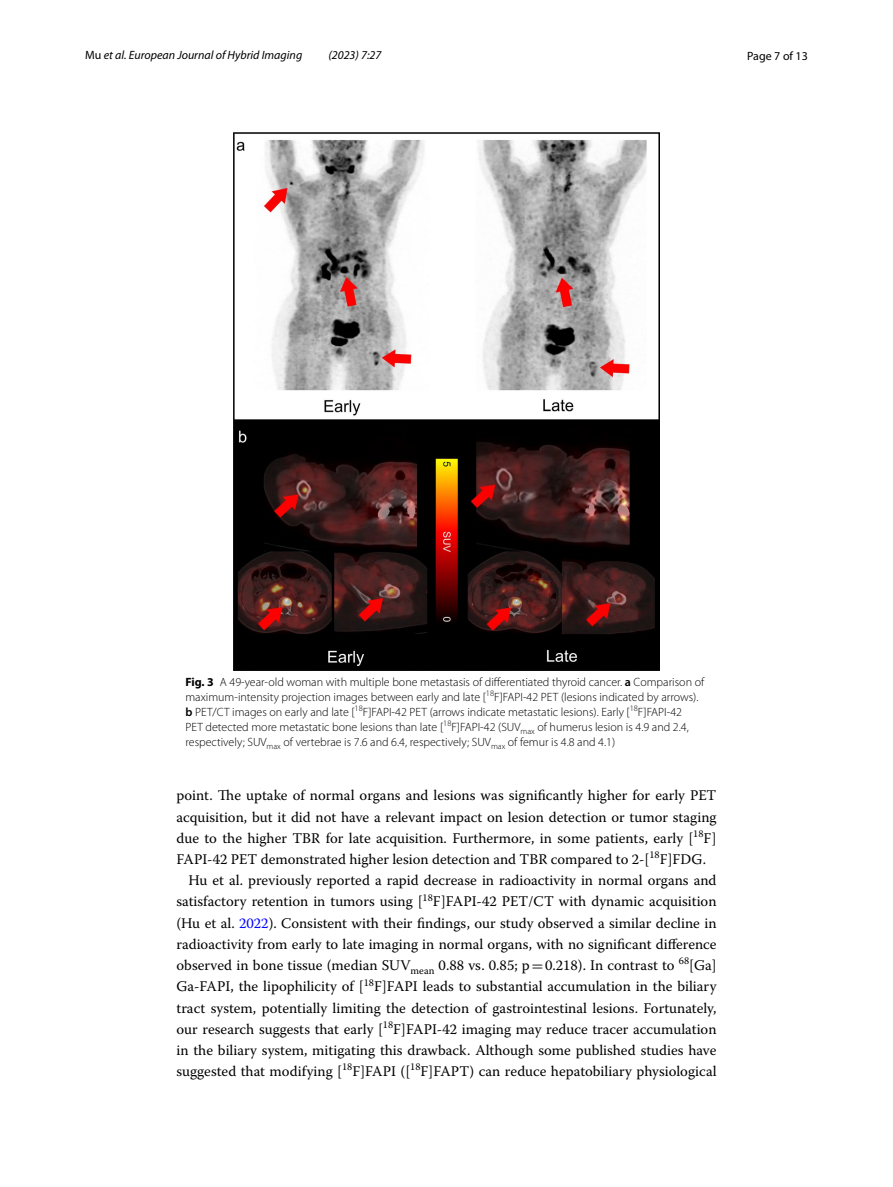
<style>
.page{position:relative;width:893px;height:1187px;background:#fff}
.page>*{position:absolute;margin:0;border:0;box-sizing:border-box;transform-origin:0 0}
.t1{font:14.7px "Warnock Pro";color:#000}
.t2{font:300 12px/15px "Myriad Pro";color:#000}
.t3{font:italic 12px "Myriad Pro";color:#000}
.t4{font:12px "Myriad Pro";color:#000}
.s1{font-style:normal}
.s2{font-weight:700}
.s3{font-weight:600}
.s4{color:#00f}
.s5{font-family:"MTSY"}
</style>
<div class="page">
<img style="left:234px;top:133px;width:425px;height:537px">
<p class="t3" style="left:85px;top:48px;width:219px"><span class="s1">Mu</span> et al. European Journal of Hybrid Imaging</p>
<p class="t3" style="left:328px;top:48px;width:54px">(2023) 7:27</p>
<p class="t4" style="left:747px;top:48px;width:62px">Page 7 of 13</p>
<p class="t2" style="left:185px;top:674px;width:520px"><span class="s2">Fig. 3</span> A 49-year-old woman with multiple bone metastasis of differentiated thyroid cancer. <span class="s3">a</span> Comparison of maximum-intensity projection images between early and late [<sup>18</sup>F]FAPI-42 PET (lesions indicated by arrows). <span class="s3">b</span> PET/CT images on early and late [<sup>18</sup>F]FAPI-42 PET (arrows indicate metastatic lesions). Early [<sup>18</sup>F]FAPI-42<br>PET detected more metastatic bone lesions than late [<sup>18</sup>F]FAPI-42 (SUV<sub>max</sub> of humerus lesion is 4.9 and 2.4, respectively; SUV<sub>max</sub> of vertebrae is 7.6 and 6.4, respectively; SUV<sub>max</sub> of femur is 4.8 and 4.1)</p>
<p class="t1" style="left:176px;top:786px;width:541px">point. The uptake of normal organs and lesions was significantly higher for early PET</p>
<p class="t1" style="left:176px;top:807px;width:542px">acquisition, but it did not have a relevant impact on lesion detection or tumor staging</p>
<p class="t1" style="left:176px;top:829px;width:542px">due to the higher TBR for late acquisition. Furthermore, in some patients, early [<sup>18</sup>F]</p>
<p class="t1" style="left:176px;top:850px;width:531px">FAPI-42 PET demonstrated higher lesion detection and TBR compared to 2-[<sup>18</sup>F]FDG.</p>
<p class="t1" style="left:188px;top:871px;width:530px">Hu et al. previously reported a rapid decrease in radioactivity in normal organs and</p>
<p class="t1" style="left:176px;top:892px;width:542px">satisfactory retention in tumors using [<sup>18</sup>F]FAPI-42 PET/CT with dynamic acquisition</p>
<p class="t1" style="left:176px;top:913px;width:542px">(Hu et al. <span class="s4">2022</span>). Consistent with their findings, our study observed a similar decline in</p>
<p class="t1" style="left:176px;top:935px;width:542px">radioactivity from early to late imaging in normal organs, with no significant difference</p>
<p class="t1" style="left:176px;top:956px;width:542px">observed in bone tissue (median SUV<sub>mean</sub> 0.88 vs. 0.85; p<span class="s5">=</span>0.218). In contrast to <sup>68</sup>[Ga]</p>
<p class="t1" style="left:176px;top:977px;width:541px">Ga-FAPI, the lipophilicity of [<sup>18</sup>F]FAPI leads to substantial accumulation in the biliary</p>
<p class="t1" style="left:176px;top:998px;width:542px">tract system, potentially limiting the detection of gastrointestinal lesions. Fortunately,</p>
<p class="t1" style="left:176px;top:1020px;width:542px">our research suggests that early [<sup>18</sup>F]FAPI-42 imaging may reduce tracer accumulation</p>
<p class="t1" style="left:176px;top:1041px;width:541px">in the biliary system, mitigating this drawback. Although some published studies have</p>
<p class="t1" style="left:176px;top:1062px;width:542px">suggested that modifying [<sup>18</sup>F]FAPI ([<sup>18</sup>F]FAPT) can reduce hepatobiliary physiological</p>
</div>
